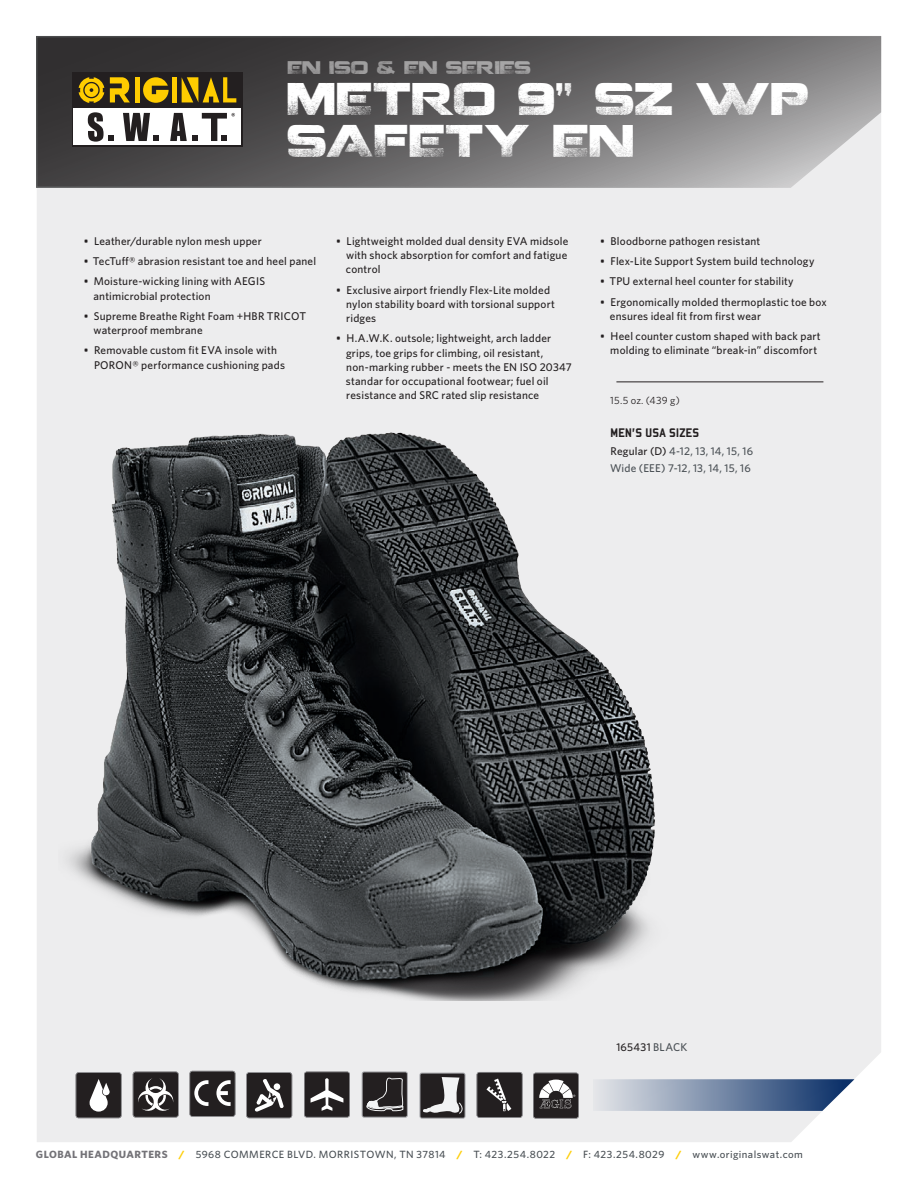
<style>
.page{position:relative;width:918px;height:1188px;background:#fff}
.page>*{position:absolute;margin:0;border:0;box-sizing:border-box;transform-origin:0 0}
.Style_Name{font:45px/42.8px "Coalition";letter-spacing:.015em;color:#fff}
.t1{font:18px "Coalition";color:#fff}
.Sizes_Title{font:13.5px "Bombardier";letter-spacing:.02em;color:#231f20}
.Weight_Sizes{font:500 11.25px/14.2px "Whitney";letter-spacing:.015em;color:#231f20}
.Sizes_Title-2{font:500 11.25px "Whitney";letter-spacing:.015em;color:#494f54}
.t2{font:500 10.5px "Whitney";letter-spacing:.04em;color:#494f54}
.Sizes_Title-3{font:10.5px "Whitney";letter-spacing:.02em;color:#231f20}
.s1{color:#231f20}
.s2{color:#494f54}
.s3{font-weight:700;color:#747378}
.s4{font-weight:700;color:#fece08}
</style>
<div class="page">
<div style="left:37px;top:189px;width:844px;height:953px;background:#ededee"></div>
<svg style="left:36px;top:36px;width:846px;height:153px;background:#6c6b6c"></svg>
<div style="left:72px;top:72px;width:171px;height:75px;background:#231f20"></div>
<div style="left:74px;top:109px;width:167px;height:36px;background:#fff"></div>
<svg style="left:88px;top:112px;width:26px;height:30px"></svg>
<svg style="left:123px;top:113px;width:36px;height:28px"></svg>
<svg style="left:170px;top:113px;width:65px;height:28px"></svg>
<svg style="left:110px;top:77px;width:20px;height:25px"></svg>
<hr style="left:135px;top:77px;width:4px;height:25px;background:#fc0">
<svg style="left:143px;top:77px;width:26px;height:26px"></svg>
<div style="left:172px;top:77px;width:5px;height:25px;background:#fc0"></div>
<svg style="left:182px;top:77px;width:54px;height:25px"></svg>
<svg style="left:79px;top:77px;width:25px;height:26px"></svg>
<img style="left:58px;top:415px;width:634px;height:585px">
<hr style="left:616px;top:382px;width:207px;height:1px;background:#231f20">
<svg style="left:246px;top:1072px;width:46px;height:46px;background:#4e4b4c"></svg>
<svg style="left:76px;top:1072px;width:46px;height:46px"></svg>
<svg style="left:304px;top:1072px;width:46px;height:45px;background:#464344"></svg>
<svg style="left:133px;top:1072px;width:46px;height:45px;background:#4d4a4b"></svg>
<div style="left:362px;top:1072px;width:45px;height:45px;background:#231f20;border-radius:2px"></div>
<div style="left:362px;top:1072px;width:46px;height:45px;border:1px solid #a8a9ad;border-radius:2px"></div>
<svg style="left:366px;top:1077px;width:37px;height:35px"></svg>
<svg style="left:593px;top:1079px;width:261px;height:32px;background:#8394af"></svg>
<svg style="left:190px;top:1071px;width:45px;height:46px;background:#494546"></svg>
<svg style="left:533px;top:1073px;width:46px;height:46px;background:#555253"></svg>
<div style="left:420px;top:1073px;width:45px;height:45px;background:#231f20;border-radius:2px"></div>
<div style="left:420px;top:1073px;width:45px;height:46px;border:1px solid #a8a9ad;border-radius:2px"></div>
<svg style="left:423px;top:1077px;width:42px;height:37px"></svg>
<svg style="left:477px;top:1072px;width:46px;height:46px;background:#3c3839"></svg>
<h2 class="t1" style="left:288px;top:55px;width:245px">EN ISO &amp; EN SERIES</h2>
<p class="Style_Name" style="left:288px;top:75px;width:523px">METRO 9” SZ WP<br>SAFETY EN</p>
<p class="Weight_Sizes" style="left:84px;top:234px;width:180px">• Leather/durable nylon mesh upper</p>
<p class="Weight_Sizes" style="left:84px;top:254px;width:234px">• TecTuff® abrasion resistant toe and heel panel</p>
<p class="Weight_Sizes" style="left:93px;top:274px;width:173px;text-indent:-10px">• Moisture-wicking lining with AEGIS antimicrobial protection</p>
<p class="Weight_Sizes" style="left:94px;top:309px;width:214px;text-indent:-10px">• Supreme Breathe Right Foam +HBR TRICOT waterproof membrane</p>
<p class="Weight_Sizes" style="left:94px;top:343px;width:192px;text-indent:-10px">• Removable custom fit EVA insole with<br>PORON® performance cushioning pads</p>
<p class="Weight_Sizes" style="left:346px;top:234px;width:224px;text-align:justify;text-indent:-10px">• Lightweight molded dual density EVA midsole with shock absorption for comfort and fatigue control</p>
<p class="Weight_Sizes" style="left:346px;top:282px;width:210px;text-indent:-10px">• Exclusive airport friendly Flex-Lite molded nylon stability board with torsional support ridges</p>
<p class="Weight_Sizes" style="left:346px;top:331px;width:227px;text-indent:-10px">• H.A.W.K. outsole; lightweight, arch ladder grips, toe grips for climbing, oil resistant, non-marking rubber - meets the EN ISO 20347 standar for occupational footwear; fuel oil resistance and SRC rated slip resistance</p>
<p class="Weight_Sizes" style="left:600px;top:234px;width:162px">• Bloodborne pathogen resistant</p>
<p class="Weight_Sizes" style="left:600px;top:254px;width:216px">• Flex-Lite Support System build technology</p>
<p class="Weight_Sizes" style="left:600px;top:274px;width:195px">• TPU external heel counter for stability</p>
<p class="Weight_Sizes" style="left:610px;top:294px;width:218px;text-indent:-10px">• Ergonomically molded thermoplastic toe box ensures ideal fit from first wear</p>
<p class="Weight_Sizes" style="left:600px;top:329px;width:222px;text-align:center">• Heel counter custom shaped with back part molding to eliminate “break-in” discomfort</p>
<p class="Sizes_Title-3" style="left:610px;top:393px;width:71px">15.5 oz. (439 g)</p>
<p class="Sizes_Title" style="left:611px;top:425px;width:90px">MEN’S USA SIZES</p>
<p class="Sizes_Title-2" style="left:611px;top:443px;width:144px"><span class="s1">Regular (D)</span> 4-12, 13, 14, 15, 16</p>
<p class="Sizes_Title-2" style="left:610px;top:461px;width:142px">Wide (EEE) 7-12, 13, 14, 15, 16</p>
<p class="Weight_Sizes" style="left:616px;top:1040px;width:72px">165431 <span class="s2">BLACK</span></p>
<p class="t2" style="left:36px;top:1148px;width:768px"><span class="s3">GLOBAL HEADQUARTERS</span> <span class="s4">/</span> 5968 COMMERCE BLVD. MORRISTOWN, TN 37814 <span class="s4">/</span> T: 423.254.8022 <span class="s4">/</span> F: 423.254.8029 <span class="s4">/</span> www.originalswat.com</p>
</div>
